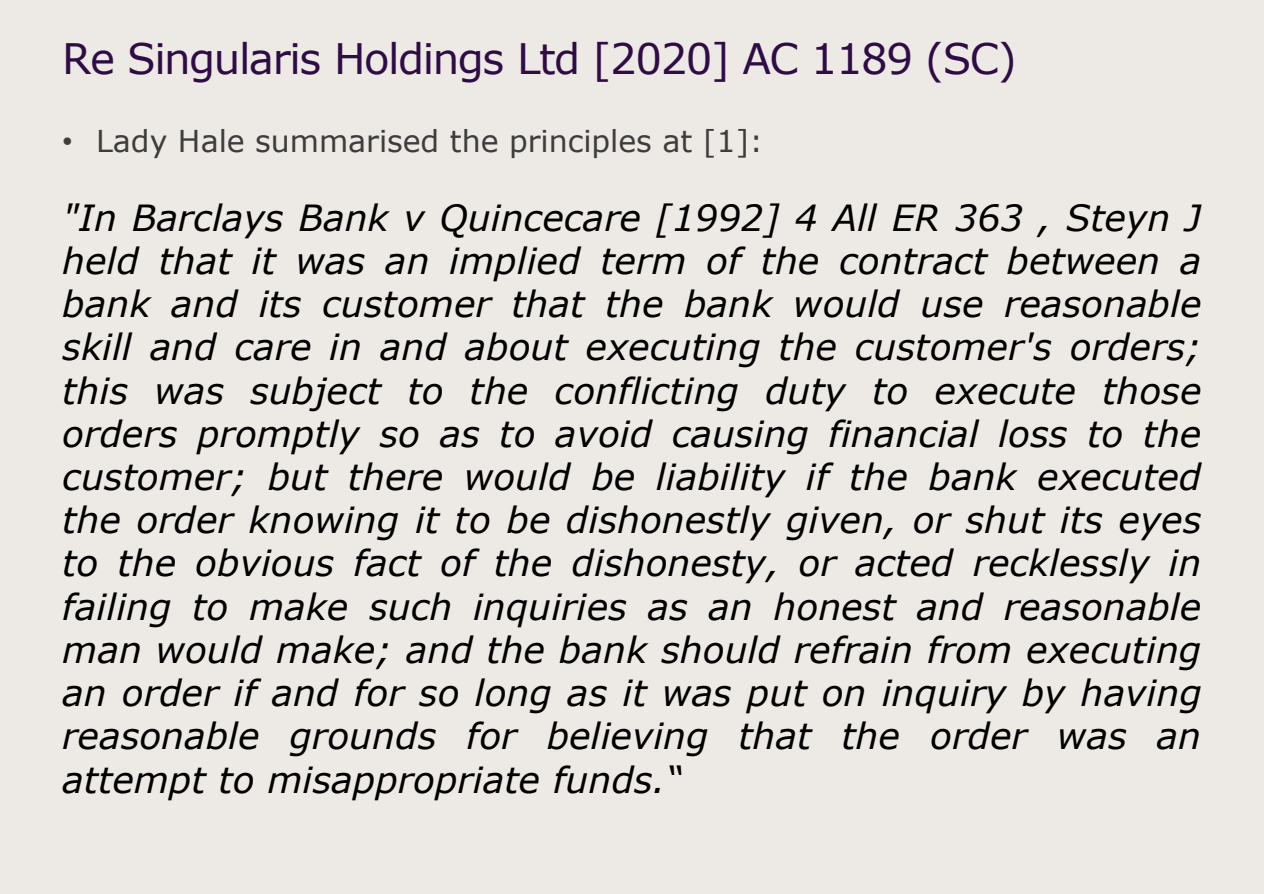
<style>
.page{position:relative;width:1264px;height:894px;background:#fff}
.page>*{position:absolute;margin:0;border:0;box-sizing:border-box;transform-origin:0 0}
.t1{font:42px "Verdana";letter-spacing:-.035em;color:#2f0c46}
.t2{font:italic 36px/43.2px "Verdana";color:#000;text-align:justify}
.t3{font:30px "Verdana";color:#3d3d3d}
.s1{font-family:"Arial"}
</style>
<div class="page">
<div style="left:0;top:0;width:1263px;height:893px;background:#edeae5"></div>
<h2 class="t1" style="left:62px;top:30px;width:955px">Re Singularis Holdings Ltd [2020] AC 1189 (SC)</h2>
<p class="t3" style="left:62px;top:121px;width:702px"><span class="s1">•</span> Lady Hale summarised the principles at [1]:</p>
<p class="t2" style="left:62px;top:195px;width:1140px">"In Barclays Bank v Quincecare [1992] 4 All ER 363 , Steyn J held that it was an implied term of the contract between a bank and its customer that the bank would use reasonable skill and care in and about executing the customer's orders; this was subject to the conflicting duty to execute those orders promptly so as to avoid causing financial loss to the customer; but there would be liability if the bank executed the order knowing it to be dishonestly given, or shut its eyes to the obvious fact of the dishonesty, or acted recklessly in failing to make such inquiries as an honest and reasonable man would make; and the bank should refrain from executing an order if and for so long as it was put on inquiry by having reasonable grounds for believing that the order was an attempt to misappropriate funds.“</p>
</div>
